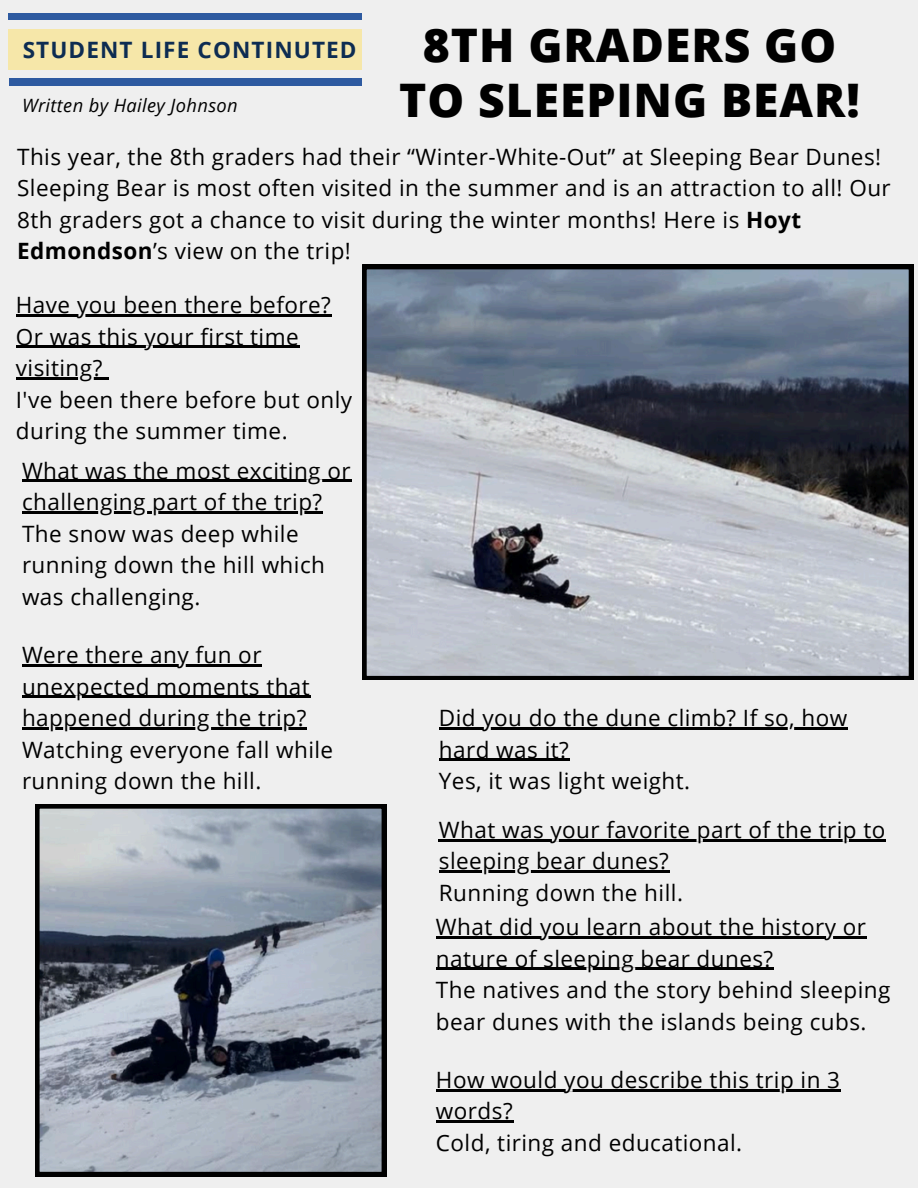
<style>
.page{position:relative;width:918px;height:1188px;background:#efefef}
.page>*{position:absolute;margin:0;border:0;box-sizing:border-box;transform-origin:0 0}
.t1{font:800 46.2px "Open Sans";letter-spacing:.02em;color:#000}
.t2{font:22.5px/31.5px "Open Sans";letter-spacing:.02em;color:#000}
.t3{font:700 22.5px "Open Sans";letter-spacing:.05em;color:#0d2c52}
.t4{font:italic 18.3px "Open Sans";letter-spacing:.02em;color:#000}
.s1{font-weight:700}
</style>
<div class="page">
<div style="left:9px;top:29px;width:353px;height:40px;background:#f6e7a9"></div>
<div style="left:10px;top:78px;width:352px;height:8px;background:#2e5aa0"></div>
<div style="left:9px;top:13px;width:353px;height:7px;background:#2e5aa0"></div>
<svg style="left:35px;top:804px;width:351px;height:372px;background:#868f9b"></svg>
<svg style="left:362px;top:265px;width:551px;height:415px;background:#878e99"></svg>
<hr style="left:439px;top:839px;width:447px;height:2px;background:#000">
<hr style="left:439px;top:871px;width:230px;height:2px;background:#000">
<hr style="left:22px;top:480px;width:329px;height:2px;background:#000">
<hr style="left:22px;top:511px;width:301px;height:3px;background:#000">
<hr style="left:436px;top:1089px;width:405px;height:2px;background:#000">
<hr style="left:436px;top:1120px;width:77px;height:3px;background:#000">
<hr style="left:436px;top:936px;width:430px;height:3px;background:#000">
<hr style="left:436px;top:968px;width:338px;height:2px;background:#000">
<hr style="left:439px;top:727px;width:409px;height:3px;background:#000">
<hr style="left:439px;top:759px;width:130px;height:2px;background:#000">
<hr style="left:16px;top:314px;width:315px;height:3px;background:#000">
<hr style="left:16px;top:346px;width:283px;height:2px;background:#000">
<hr style="left:16px;top:377px;width:87px;height:3px;background:#000">
<svg style="left:103px;top:377px;width:6px;height:3px"></svg>
<hr style="left:22px;top:664px;width:240px;height:3px;background:#000">
<hr style="left:22px;top:696px;width:288px;height:2px;background:#000">
<hr style="left:22px;top:727px;width:285px;height:3px;background:#000">
<p class="t3" style="left:23px;top:34px;width:335px">STUDENT LIFE CONTINUTED</p>
<h1 class="t1" style="left:423px;top:13px;width:415px">8TH GRADERS GO</h1>
<h1 class="t1" style="left:399px;top:68px;width:462px">TO SLEEPING BEAR!</h1>
<h2 class="t2" style="left:17px;top:140px;width:875px">This year, the 8th graders had their “Winter-White-Out” at Sleeping Bear Dunes!<br>Sleeping Bear is most often visited in the summer and is an attraction to all! Our 8th graders got a chance to visit during the winter months! Here is <span class="s1">Hoyt Edmondson</span>’s view on the trip!</h2>
<p class="t4" style="left:22px;top:92px;width:217px">Written by Hailey Johnson</p>
<p class="t2" style="left:16px;top:289px;width:316px">Have you been there before?</p>
<h3 class="t2" style="left:16px;top:320px;width:284px">Or was this your first time</h3>
<h3 class="t2" style="left:16px;top:352px;width:338px">visiting?<br>I've been there before but only during the summer time.</h3>
<h3 class="t2" style="left:22px;top:454px;width:330px">What was the most exciting or</h3>
<p class="t2" style="left:22px;top:486px;width:304px">challenging part of the trip?<br>The snow was deep while running down the hill which was challenging.</p>
<h3 class="t2" style="left:22px;top:639px;width:241px">Were there any fun or</h3>
<p class="t2" style="left:22px;top:670px;width:289px">unexpected moments that</p>
<p class="t2" style="left:22px;top:702px;width:313px">happened during the trip?<br>Watching everyone fall while running down the hill.</p>
<h3 class="t2" style="left:439px;top:702px;width:410px">Did you do the dune climb? If so, how hard was it?<br>Yes, it was light weight.</h3>
<p class="t2" style="left:439px;top:813px;width:448px">What was your favorite part of the trip to</p>
<p class="t2" style="left:439px;top:845px;width:246px">sleeping bear dunes?<br>Running down the hill.</p>
<h3 class="t2" style="left:436px;top:911px;width:432px">What did you learn about the history or</h3>
<h3 class="t2" style="left:436px;top:942px;width:456px">nature of sleeping bear dunes?<br>The natives and the story behind sleeping bear dunes with the islands being cubs.</h3>
<h3 class="t2" style="left:436px;top:1063px;width:406px">How would you describe this trip in 3 words?<br>Cold, tiring and educational.</h3>
</div>
